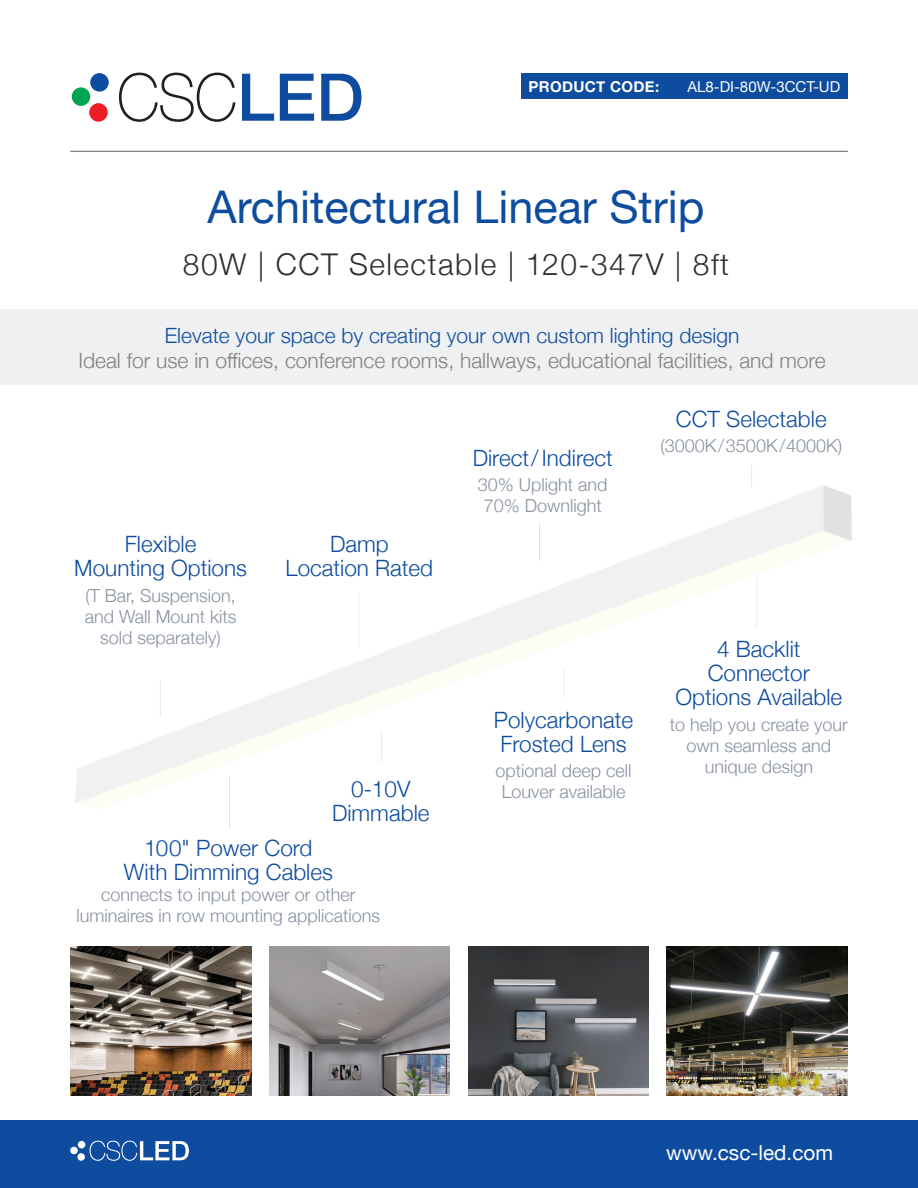
<style>
.page{position:relative;width:918px;height:1188px;background:#fff}
.page>*{position:absolute;margin:0;border:0;box-sizing:border-box;transform-origin:0 0}
.t1{font:45px "Helvetica Neue";color:#0d4c9f}
.t2{font:300 30px "Helvetica Neue";letter-spacing:.05em;color:#2e2f2e}
.t3{font:300 22.5px/24px "Helvetica Neue";color:#0d4c9f;text-align:center}
.t4{font:300 21px/25.5px "Helvetica Neue";color:#818183;text-align:center}
.t5{font:20.7px "Helvetica Neue";color:#fff}
.t6{font:300 18px/21px "Helvetica Neue";color:#8891a0;text-align:center}
.t7{font:15px "Helvetica Neue";color:#fff}
.t8{font:700 15px "Helvetica Neue";letter-spacing:.02em;color:#fff}
.s1{color:#0d4c9f}
</style>
<div class="page">
<img style="left:0;top:384px;width:918px;height:712px">
<div style="left:0;top:309px;width:918px;height:75px;background:#eff0f2"></div>
<div style="left:0;top:1120px;width:918px;height:68px;background:#0d4c9f"></div>
<svg style="left:90px;top:1141px;width:99px;height:20px"></svg>
<div style="left:70px;top:1147px;width:8px;height:7px;background:#fff;border-radius:50%"></div>
<div style="left:77px;top:1153px;width:8px;height:8px;background:#fff;border-radius:50%"></div>
<div style="left:78px;top:1141px;width:7px;height:7px;background:#fff;border-radius:50%"></div>
<svg style="left:119px;top:73px;width:116px;height:49px"></svg>
<svg style="left:242px;top:74px;width:32px;height:47px"></svg>
<svg style="left:280px;top:74px;width:34px;height:47px"></svg>
<svg style="left:321px;top:74px;width:40px;height:47px"></svg>
<div style="left:72px;top:87px;width:18px;height:19px;background:#00a54f;border-radius:50%"></div>
<div style="left:89px;top:103px;width:19px;height:19px;background:#ee1d23;border-radius:50%"></div>
<div style="left:90px;top:73px;width:19px;height:19px;background:#0d4c9f;border-radius:50%"></div>
<div style="left:521px;top:74px;width:327px;height:25px;background:#0d4c9f"></div>
<hr style="left:70px;top:151px;width:778px;height:1px;background:#818183">
<hr style="left:159px;top:679px;width:3px;height:39px;background:#fff;opacity:.75">
<hr style="left:563px;top:668px;width:3px;height:32px;background:#f6f6f7">
<hr style="left:539px;top:523px;width:3px;height:40px;background:#fff;opacity:.75">
<hr style="left:380px;top:730px;width:3px;height:35px;background:#fff;opacity:.75">
<div style="left:357px;top:591px;width:5px;height:57px;background:#f7f7f8"></div>
<img style="left:70px;top:946px;width:181px;height:149px">
<img style="left:269px;top:946px;width:181px;height:149px">
<img style="left:468px;top:946px;width:181px;height:149px">
<img style="left:667px;top:946px;width:181px;height:149px">
<hr style="left:229px;top:774px;width:3px;height:57px;background:#fff;opacity:.75">
<hr style="left:751px;top:463px;width:3px;height:27px;background:#fff;opacity:.75">
<hr style="left:756px;top:576px;width:3px;height:54px;background:#f8f9fa">
<p class="t8" style="left:529px;top:75px;width:132px">PRODUCT CODE:</p>
<p class="t7" style="left:687px;top:76px;width:154px">AL8-DI-80W-3CCT-UD</p>
<p class="t1" style="left:208px;top:174px;width:498px">Architectural Linear Strip</p>
<p class="t2" style="left:183px;top:240px;width:548px">80W | CCT Selectable | 120-347V | 8ft</p>
<p class="t4" style="left:78px;top:321px;width:749px"><span class="s1">Elevate your space by creating your own custom lighting design<br></span>Ideal for use in offices, conference rooms, hallways, educational facilities, and more</p>
<p class="t3" style="left:74px;top:531px;width:174px">Flexible<br>Mounting Options</p>
<p class="t6" style="left:85px;top:583px;width:153px">(T Bar, Suspension, and Wall Mount kits sold separately)</p>
<p class="t3" style="left:286px;top:531px;width:149px">Damp<br>Location Rated</p>
<p class="t3" style="left:332px;top:775px;width:99px">0-10V<br>Dimmable</p>
<p class="t3" style="left:124px;top:835px;width:211px">100" Power Cord<br>With Dimming Cables</p>
<p class="t6" style="left:76px;top:883px;width:305px">connects to input power or other luminaires in row mounting applications</p>
<p class="t3" style="left:473px;top:444px;width:142px">Direct/ Indirect</p>
<p class="t6" style="left:478px;top:473px;width:131px">30% Uplight and<br>70% Downlight</p>
<p class="t3" style="left:676px;top:405px;width:152px">CCT Selectable</p>
<p class="t6" style="left:660px;top:434px;width:183px">(3000K/3500K/4000K)</p>
<p class="t3" style="left:494px;top:706px;width:141px;text-align:left">Polycarbonate<br>Frosted Lens</p>
<p class="t6" style="left:496px;top:759px;width:138px">optional deep cell<br>Louver available</p>
<p class="t3" style="left:675px;top:636px;width:168px">4 Backlit<br>Connector<br>Options Available</p>
<p class="t6" style="left:670px;top:712px;width:179px">to help you create your own seamless and unique design</p>
<p class="t5" style="left:666px;top:1138px;width:169px">www.csc-led.com</p>
</div>
